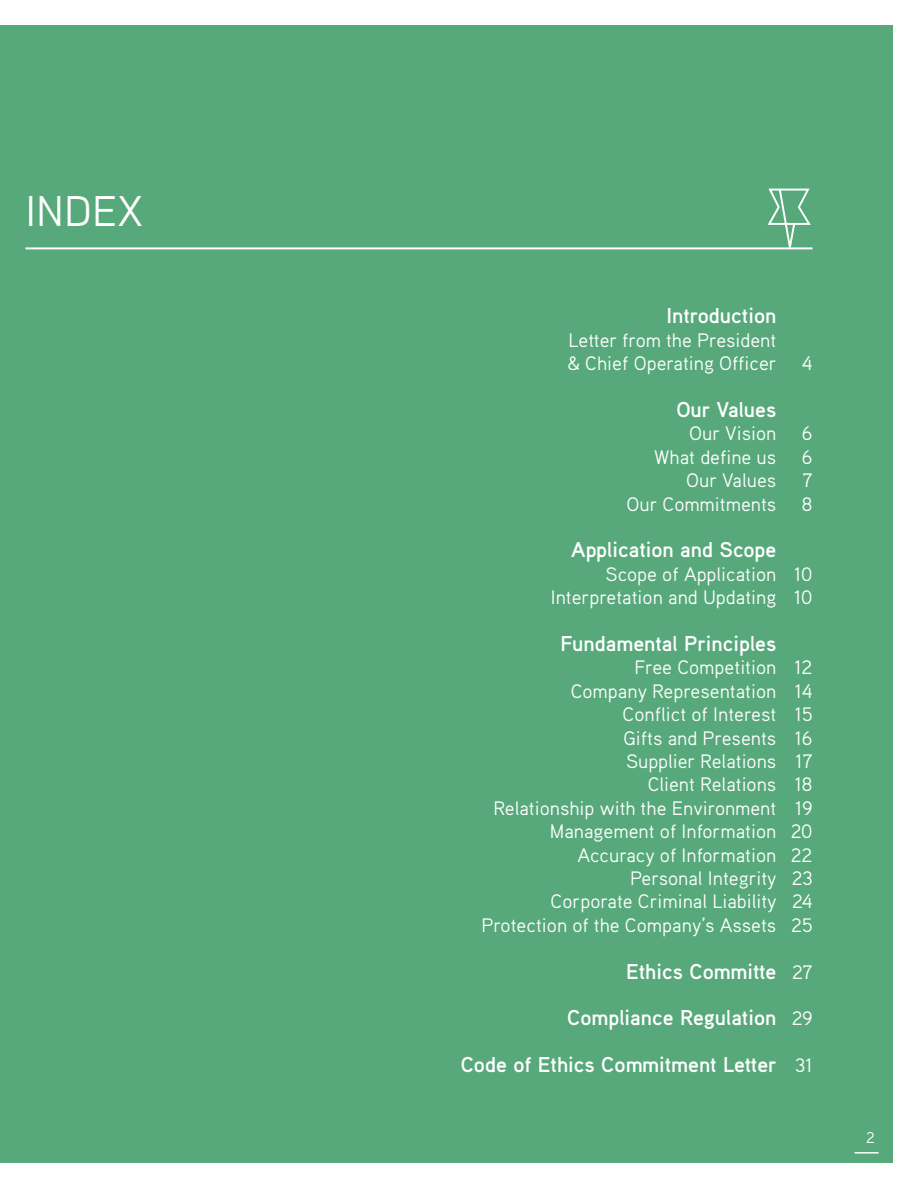
<style>
.page{position:relative;width:918px;height:1188px;background:#fff}
.page>*{position:absolute;margin:0;border:0;box-sizing:border-box;transform-origin:0 0}
.t1{font:42.9px "Aaux Pro OT";color:#fff}
.t2{font:700 21.45px/46.8px "Aaux Pro OT";color:#fff;text-align:right}
.t3{font:19.5px/23.4px "Aaux Pro OT";color:#fff;text-align:right}
.t4{font:15.6px "Aaux Pro OT";color:#fff}
.s1{font-weight:400;font-size:19.5px}
</style>
<div class="page">
<div style="left:0;top:25px;width:893px;height:1138px;background:#57a97b"></div>
<hr style="left:26px;top:247px;width:787px;height:2px;background:#fff">
<svg style="left:766px;top:188px;width:47px;height:62px"></svg>
<hr style="left:855px;top:1152px;width:24px;height:2px;background:#fff">
<h1 class="t1" style="left:26px;top:184px;width:120px">INDEX</h1>
<p class="t2" style="left:666px;top:292px;width:112px">Introduction</p>
<p class="t3" style="left:568px;top:328px;width:210px;text-align:left">Letter from the President &amp; Chief Operating Officer</p>
<p class="t3" style="left:802px;top:351px;width:12px">4</p>
<p class="t2" style="left:676px;top:386px;width:102px">Our Values</p>
<p class="t3" style="left:689px;top:421px;width:89px">Our Vision</p>
<p class="t3" style="left:802px;top:421px;width:12px">6</p>
<p class="t3" style="left:654px;top:445px;width:124px">What define us</p>
<p class="t3" style="left:802px;top:445px;width:12px">6</p>
<p class="t3" style="left:686px;top:468px;width:92px">Our Values</p>
<p class="t3" style="left:803px;top:468px;width:11px">7</p>
<p class="t3" style="left:627px;top:492px;width:151px">Our Commitments</p>
<p class="t3" style="left:802px;top:492px;width:12px">8</p>
<p class="t2" style="left:571px;top:526px;width:207px">Application and Scope</p>
<p class="t3" style="left:551px;top:562px;width:263px">Scope of Application 10<br>Interpretation and Updating 10</p>
<p class="t2" style="left:561px;top:620px;width:217px">Fundamental Principles</p>
<p class="t3" style="left:481px;top:655px;width:333px">Free Competition 12<br>Company Representation 14<br>Conflict of Interest 15<br>Gifts and Presents 16<br>Supplier Relations 17<br>Client Relations 18<br>Relationship with the Environment 19<br>Management of Information 20<br>Accuracy of Information 22<br>Personal Integrity 23<br>Corporate Criminal Liability 24<br>Protection of the Company’s Assets 25</p>
<p class="t2" style="left:461px;top:947px;width:353px">Ethics Committe <span class="s1">27<br></span>Compliance Regulation <span class="s1">29<br></span>Code of Ethics Commitment Letter <span class="s1">31</span></p>
<p class="t4" style="left:866px;top:1128px;width:10px">2</p>
</div>
